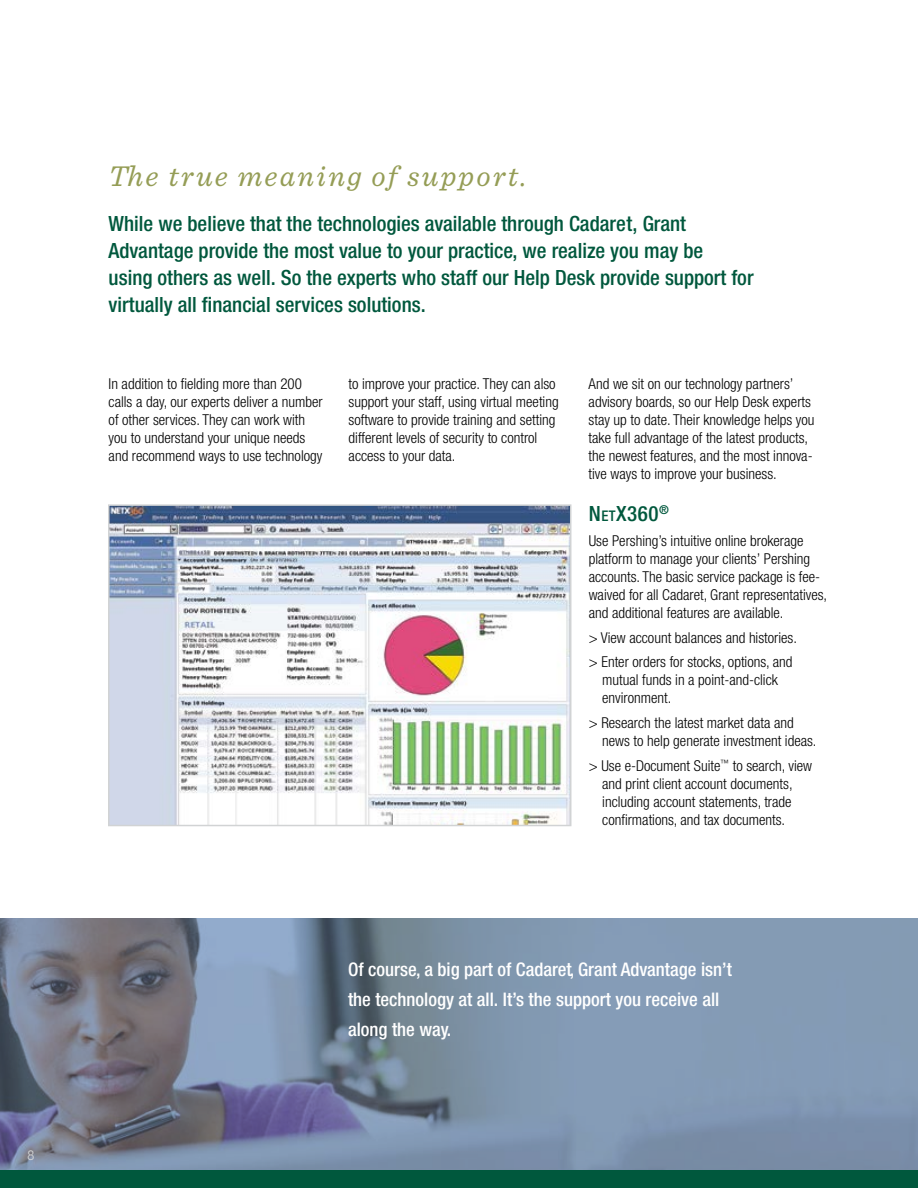
<style>
.page{position:relative;width:918px;height:1188px;background:#fff}
.page>*{position:absolute;margin:0;border:0;box-sizing:border-box;transform-origin:0 0}
.t1{font:italic 30px "Sentinel";letter-spacing:.075em;color:#959d56}
.t2{font:500 condensed 21px/27px "Helvetica Neue LT Std";color:#00583d}
.t3{font:500 condensed 21px "Helvetica Neue LT Std";color:#00583d}
.t4{font:500 condensed 18.75px/30px "Helvetica Neue LT Std";color:#fff}
.t5{font:300 condensed 15px/18px "Helvetica Neue LT Std";color:#000}
.t6{font:13.5px "Avenir LT Std";color:#d1d3d4}
.s1{font-size:14.7px}
</style>
<div class="page">
<img style="left:0;top:918px;width:918px;height:253px">
<img style="left:111px;top:507px;width:457px;height:316px">
<div style="left:108px;top:504px;width:463px;height:322px;border:2px solid #d1d3d4"></div>
<div style="left:0;top:1171px;width:918px;height:17px;background:#00583d"></div>
<p class="t6" style="left:27px;top:1148px;width:9px">8</p>
<h1 class="t1" style="left:109px;top:153px;width:420px">The true meaning of support.</h1>
<p class="t2" style="left:109px;top:210px;width:647px">While we believe that the technologies available through Cadaret, Grant Advantage provide the most value to your practice, we realize you may be<br>using others as well. So the experts who staff our Help Desk provide support for virtually all financial services solutions.</p>
<p class="t5" style="left:109px;top:374px;width:215px">In addition to fielding more than 200 calls a day, our experts deliver a number of other services. They can work with you to understand your unique needs and recommend ways to use technology</p>
<p class="t5" style="left:349px;top:374px;width:212px">to improve your practice. They can also support your staff, using virtual meeting software to provide training and setting different levels of security to control access to your data.</p>
<p class="t5" style="left:589px;top:374px;width:227px">And we sit on our technology partners’ advisory boards, so our Help Desk experts stay up to date. Their knowledge helps you take full advantage of the latest products, the newest features, and the most innova&shy;tive ways to improve your business.</p>
<h2 class="t3" style="left:589px;top:501px;width:82px">N <span class="s1">et</span>X360<sup>®</sup></h2>
<p class="t5" style="left:589px;top:531px;width:240px">Use Pershing’s intuitive online brokerage platform to manage your clients’ Pershing accounts. The basic service package is fee&shy;waived for all Cadaret, Grant representatives, and additional features are available.</p>
<p class="t5" style="left:589px;top:625px;width:210px;line-height:24.8px">&gt; View account balances and histories. &gt; Enter orders for stocks, options, and</p>
<p class="t5" style="left:602px;top:671px;width:177px">mutual funds in a point-and-click environment.</p>
<p class="t5" style="left:602px;top:714px;width:216px;text-indent:-14px">&gt; Research the latest market data and news to help generate investment ideas.</p>
<p class="t5" style="left:602px;top:756px;width:211px;text-indent:-13px">&gt; Use e-Document Suite<sup>™</sup> to search, view and print client account documents, including account statements, trade confirmations, and tax documents.</p>
<p class="t4" style="left:348px;top:954px;width:385px">Of course, a big part of Cadaret, Grant Advantage isn’t the technology at all. It’s the support you receive all along the way.</p>
</div>
